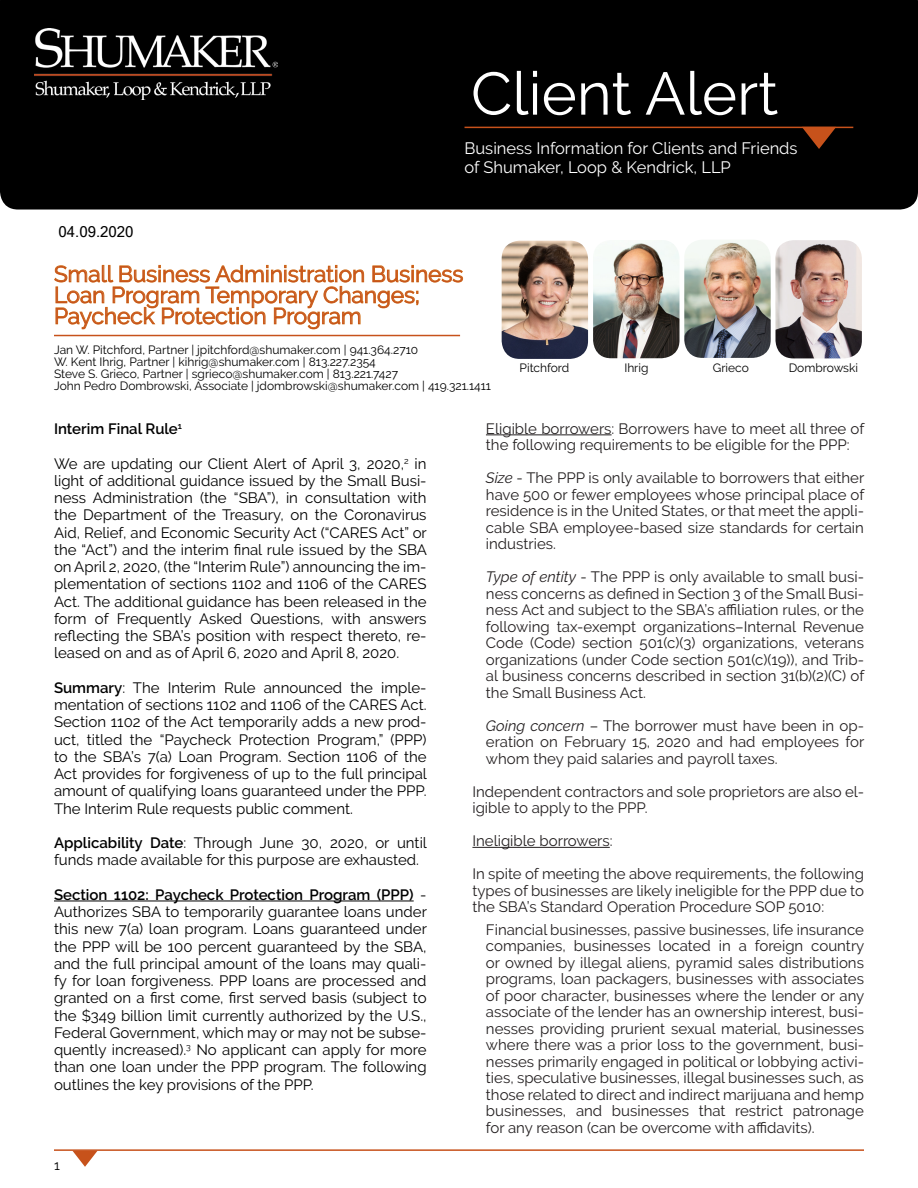
<style>
.page{position:relative;width:918px;height:1188px;background:#fff}
.page>*{position:absolute;margin:0;border:0;box-sizing:border-box;transform-origin:0 0}
.t1{font:60px "Raleway";color:#fff}
.t2{font:22.5px "Raleway";color:#c7521b}
.t3{font:16.5px/19.5px "Raleway";color:#fff}
.t4{font:15px/16.5px "Raleway";color:#231f20;text-align:justify}
.t5{font:15px/17.2px "Raleway";color:#000;text-align:justify}
.t6{font:600 15px "Raleway";color:#000}
.t7{font:15px "Microsoft Sans Serif";color:#000}
.t8{font:13.5px "Raleway";color:#000}
.t9{font:12px/12px "Raleway";color:#000}
.s1{font-weight:600}
.s2{font-style:italic}
</style>
<div class="page">
<div style="left:0;top:0;width:918px;height:210px;background:#000"></div>
<img style="left:35px;top:29px;width:242px;height:70px">
<svg style="left:54px;top:265px;width:409px;height:65px"></svg>
<hr style="left:486px;top:434px;width:126px;height:1px;background:#231f20">
<hr style="left:472px;top:847px;width:138px;height:1px;background:#231f20">
<hr style="left:54px;top:901px;width:360px;height:1px;background:#000">
<hr style="left:465px;top:127px;width:388px;height:1px;background:#c7521b">
<svg style="left:802px;top:128px;width:34px;height:21px"></svg>
<hr style="left:54px;top:335px;width:406px;height:1px;background:#c7521b">
<img style="left:684px;top:240px;width:87px;height:118px">
<hr style="left:54px;top:1149px;width:810px;height:2px;background:#c7521b">
<svg style="left:72px;top:1151px;width:26px;height:16px"></svg>
<img style="left:593px;top:240px;width:87px;height:118px">
<img style="left:776px;top:240px;width:86px;height:118px">
<img style="left:502px;top:241px;width:86px;height:118px">
<p class="t7" style="left:58px;top:222px;width:77px">04.09.2020</p>
<p class="t1" style="left:471px;top:59px;width:309px">Client Alert</p>
<p class="t3" style="left:465px;top:138px;width:335px">Business Information for Clients and Friends of Shumaker, Loop &amp; Kendrick, LLP</p>
<p class="t2" style="left:54px;top:261px;width:411px">Small Business Administration Business</p>
<p class="t2" style="left:54px;top:282px;width:367px">Loan Program Temporary Changes;</p>
<p class="t2" style="left:54px;top:303px;width:309px">Paycheck Protection Program</p>
<p class="t9" style="left:54px;top:344px;width:366px">Jan W. Pitchford, Partner | jpitchford@shumaker.com | 941.364.2710<br>W. Kent Ihrig, Partner | kihrig@shumaker.com | 813.227.2354</p>
<p class="t9" style="left:54px;top:368px;width:346px">Steve S. Grieco, Partner | sgrieco@shumaker.com | 813.221.7427</p>
<p class="t9" style="left:54px;top:380px;width:439px">John Pedro Dombrowski, Associate | jdombrowski@shumaker.com | 419.321.1411</p>
<p class="t9" style="left:520px;top:361px;width:51px">Pitchford</p>
<p class="t9" style="left:624px;top:361px;width:26px">Ihrig</p>
<p class="t9" style="left:713px;top:361px;width:38px">Grieco</p>
<p class="t9" style="left:789px;top:361px;width:71px">Dombrowski</p>
<p class="t6" style="left:54px;top:420px;width:130px">Interim Final Rule<sup>1</sup></p>
<p class="t5" style="left:54px;top:455px;width:375px">We are updating our Client Alert of April 3, 2020,<sup>2</sup> in light of additional guidance issued by the Small Busi&shy;ness Administration (the “SBA”), in consultation with the Department of the Treasury, on the Coronavirus Aid, Relief, and Economic Security Act (“CARES Act” or the “Act”) and the interim final rule issued by the SBA on April 2, 2020, (the “Interim Rule”) announcing the im&shy;plementation of sections 1102 and 1106 of the CARES Act. The additional guidance has been released in the form of Frequently Asked Questions, with answers reflecting the SBA’s position with respect thereto, re&shy;leased on and as of April 6, 2020 and April 8, 2020.</p>
<p class="t5" style="left:54px;top:679px;width:375px"><span class="s1">Summary</span>: The Interim Rule announced the imple&shy;mentation of sections 1102 and 1106 of the CARES Act.<br>Section 1102 of the Act temporarily adds a new prod&shy;uct, titled the “Paycheck Protection Program,” (PPP) to the SBA’s 7(a) Loan Program. Section 1106 of the Act provides for forgiveness of up to the full principal amount of qualifying loans guaranteed under the PPP.<br>The Interim Rule requests public comment.</p>
<p class="t5" style="left:54px;top:834px;width:375px"><span class="s1">Applicability Date</span>: Through June 30, 2020, or until funds made available for this purpose are exhausted.</p>
<p class="t5" style="left:54px;top:886px;width:374px"><span class="s1">Section 1102: Paycheck Protection Program (PPP)</span> - Authorizes SBA to temporarily guarantee loans under this new 7(a) loan program. Loans guaranteed under the PPP will be 100 percent guaranteed by the SBA, and the full principal amount of the loans may quali&shy;fy for loan forgiveness. PPP loans are processed and granted on a first come, first served basis (subject to the $349 billion limit currently authorized by the U.S., Federal Government, which may or may not be subse&shy;quently increased).<sup>3</sup> No applicant can apply for more than one loan under the PPP program. The following outlines the key provisions of the PPP.</p>
<p class="t8" style="left:54px;top:1157px;width:7px">1</p>
<p class="t4" style="left:486px;top:420px;width:380px">Eligible borrowers: Borrowers have to meet all three of the following requirements to be eligible for the PPP:</p>
<p class="t4" style="left:486px;top:470px;width:380px"><span class="s2">Size</span> - The PPP is only available to borrowers that either have 500 or fewer employees whose principal place of residence is in the United States, or that meet the appli&shy;cable SBA employee-based size standards for certain industries.</p>
<p class="t4" style="left:486px;top:569px;width:380px"><span class="s2">Type of entity</span> - The PPP is only available to small busi&shy;ness concerns as defined in Section 3 of the Small Busi&shy;ness Act and subject to the SBA’s affiliation rules, or the following tax-exempt organizations–Internal Revenue Code (Code) section 501(c)(3) organizations, veterans organizations (under Code section 501(c)(19)), and Trib&shy;al business concerns described in section 31(b)(2)(C) of the Small Business Act.</p>
<p class="t4" style="left:486px;top:717px;width:380px"><span class="s2">Going concern</span> – The borrower must have been in op&shy;eration on February 15, 2020 and had employees for whom they paid salaries and payroll taxes.</p>
<p class="t4" style="left:472px;top:783px;width:393px">Independent contractors and sole proprietors are also el&shy;igible to apply to the PPP.</p>
<p class="t4" style="left:472px;top:833px;width:142px">Ineligible borrowers:</p>
<p class="t4" style="left:472px;top:866px;width:393px">In spite of meeting the above requirements, the following types of businesses are likely ineligible for the PPP due to the SBA’s Standard Operation Procedure SOP 5010:</p>
<p class="t4" style="left:486px;top:921px;width:380px">Financial businesses, passive businesses, life insurance companies, businesses located in a foreign country or owned by illegal aliens, pyramid sales distributions programs, loan packagers, businesses with associates of poor character, businesses where the lender or any associate of the lender has an ownership interest, busi&shy;nesses providing prurient sexual material, businesses where there was a prior loss to the government, busi&shy;nesses primarily engaged in political or lobbying activi&shy;ties, speculative businesses, illegal businesses such, as those related to direct and indirect marijuana and hemp businesses, and businesses that restrict patronage for any reason (can be overcome with affidavits).</p>
</div>
